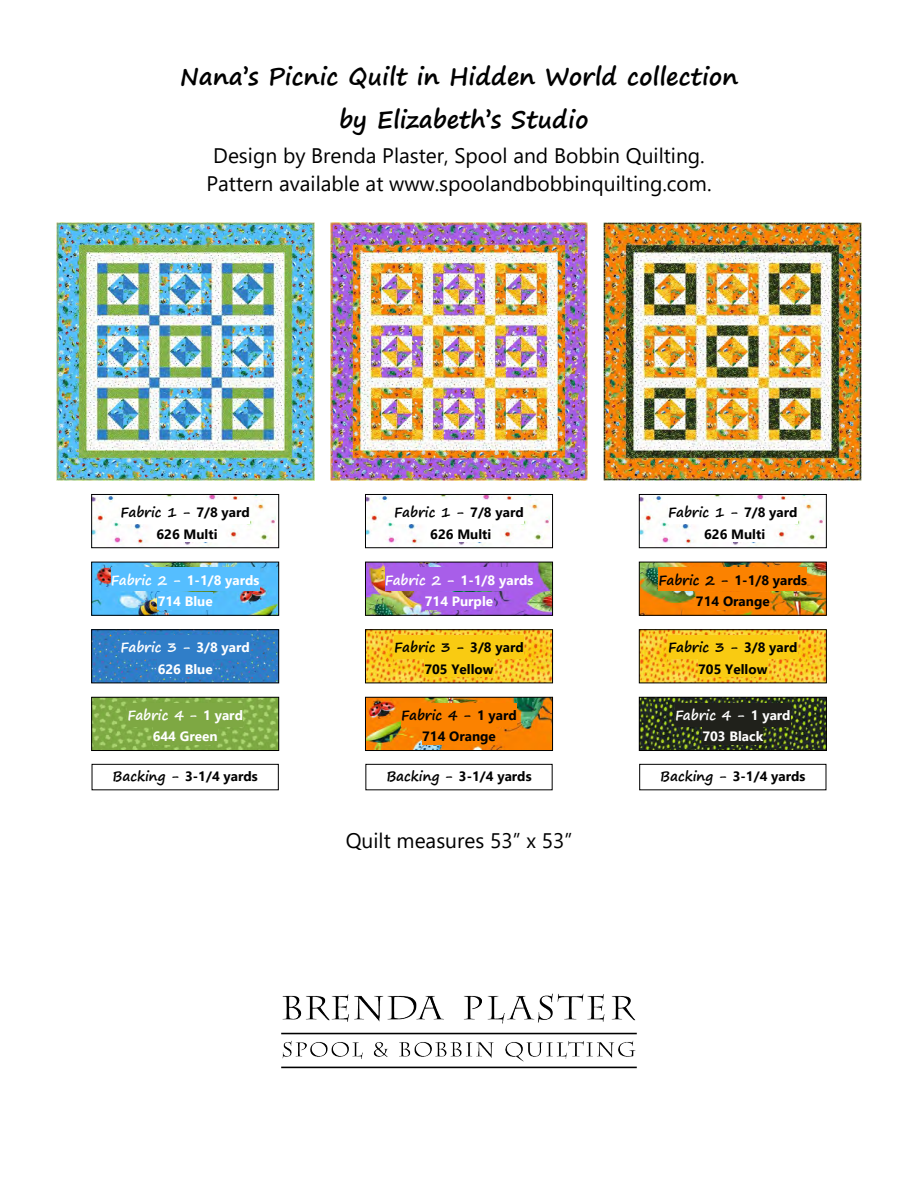
<style>
.page{position:relative;width:918px;height:1188px;background:#fff}
.page>*{position:absolute;margin:0;border:0;box-sizing:border-box;transform-origin:0 0}
.t1{font:700 24px/42.3px "Segoe Print";color:#000;text-align:center}
.t2{font:21px/27.9px "Segoe UI";color:#000;text-align:center}
.t3{font:700 13.5px/21.6px "Segoe UI";color:#000;text-align:center}
.t4{font:700 13.5px "Segoe Print";color:#000}
.t5{font:700 13.5px/21.6px "Segoe UI";color:#fff;text-align:center}
.t6{font:700 13.5px "Segoe Print";color:#fff}
.s1{font-family:"Segoe UI"}
.s2{font-family:"Segoe Print"}
</style>
<div class="page">
<img style="left:281px;top:993px;width:356px;height:76px">
<img style="left:93px;top:699px;width:184px;height:50px">
<div style="left:91px;top:697px;width:188px;height:54px;border:1px solid #000"></div>
<div style="left:127px;top:703px;width:76px;height:24px;background:#7ea843"></div>
<div style="left:203px;top:703px;width:40px;height:24px;background:#7ea843"></div>
<div style="left:153px;top:727px;width:65px;height:18px;background:#7ea843"></div>
<img style="left:93px;top:564px;width:184px;height:50px">
<div style="left:91px;top:562px;width:188px;height:54px;border:1px solid #000"></div>
<div style="left:111px;top:568px;width:76px;height:23px;background:#55beff"></div>
<div style="left:187px;top:568px;width:72px;height:23px;background:#55beff"></div>
<div style="left:158px;top:592px;width:55px;height:18px;background:#55beff"></div>
<img style="left:93px;top:496px;width:183px;height:50px">
<div style="left:91px;top:494px;width:188px;height:54px;border:1px solid #000"></div>
<div style="left:120px;top:500px;width:76px;height:24px;background:#fff"></div>
<div style="left:196px;top:500px;width:54px;height:24px;background:#fff"></div>
<div style="left:153px;top:524px;width:65px;height:18px;background:#fff"></div>
<img style="left:93px;top:631px;width:184px;height:50px">
<div style="left:91px;top:629px;width:188px;height:54px;border:1px solid #000"></div>
<div style="left:120px;top:635px;width:76px;height:24px;background:#307ec8"></div>
<div style="left:196px;top:635px;width:54px;height:24px;background:#307ec8"></div>
<div style="left:158px;top:659px;width:55px;height:18px;background:#307ec8"></div>
<div style="left:92px;top:764px;width:187px;height:26px;border:1px solid #000"></div>
<img style="left:56px;top:223px;width:258px;height:258px">
<img style="left:330px;top:223px;width:258px;height:257px">
<img style="left:367px;top:699px;width:184px;height:50px">
<div style="left:365px;top:697px;width:188px;height:54px;border:1px solid #000"></div>
<div style="left:401px;top:703px;width:76px;height:24px;background:#fb8200"></div>
<div style="left:477px;top:703px;width:40px;height:24px;background:#fb8200"></div>
<div style="left:422px;top:727px;width:74px;height:18px;background:#fb8200"></div>
<img style="left:367px;top:564px;width:184px;height:50px">
<div style="left:365px;top:562px;width:188px;height:54px;border:1px solid #000"></div>
<div style="left:385px;top:568px;width:76px;height:23px;background:#a85ee9"></div>
<div style="left:461px;top:568px;width:72px;height:23px;background:#a85ee9"></div>
<div style="left:425px;top:592px;width:68px;height:18px;background:#a85ee9"></div>
<img style="left:367px;top:496px;width:183px;height:50px">
<div style="left:365px;top:494px;width:188px;height:54px;border:1px solid #000"></div>
<div style="left:394px;top:500px;width:76px;height:24px;background:#fff"></div>
<div style="left:470px;top:500px;width:54px;height:24px;background:#fff"></div>
<div style="left:427px;top:524px;width:64px;height:18px;background:#fff"></div>
<img style="left:367px;top:631px;width:184px;height:50px">
<div style="left:365px;top:629px;width:188px;height:54px;border:1px solid #000"></div>
<div style="left:394px;top:635px;width:76px;height:24px;background:#f9cb12"></div>
<div style="left:470px;top:635px;width:54px;height:24px;background:#f9cb12"></div>
<div style="left:424px;top:659px;width:70px;height:18px;background:#f9cb12"></div>
<div style="left:365px;top:764px;width:188px;height:26px;border:1px solid #000"></div>
<img style="left:604px;top:223px;width:258px;height:257px">
<img style="left:641px;top:699px;width:184px;height:50px">
<div style="left:639px;top:697px;width:188px;height:54px;border:1px solid #000"></div>
<div style="left:675px;top:703px;width:76px;height:24px;background:#20211b"></div>
<div style="left:751px;top:703px;width:40px;height:24px;background:#20211b"></div>
<div style="left:702px;top:727px;width:61px;height:18px;background:#20211b"></div>
<img style="left:641px;top:564px;width:184px;height:50px">
<div style="left:639px;top:562px;width:188px;height:54px;border:1px solid #000"></div>
<div style="left:659px;top:568px;width:75px;height:23px;background:#fb8200"></div>
<div style="left:734px;top:568px;width:73px;height:23px;background:#fb8200"></div>
<div style="left:696px;top:592px;width:74px;height:18px;background:#fb8200"></div>
<img style="left:641px;top:496px;width:183px;height:50px">
<div style="left:639px;top:494px;width:188px;height:54px;border:1px solid #000"></div>
<div style="left:668px;top:500px;width:76px;height:24px;background:#fff"></div>
<div style="left:744px;top:500px;width:54px;height:24px;background:#fff"></div>
<div style="left:700px;top:524px;width:65px;height:18px;background:#fff"></div>
<img style="left:641px;top:631px;width:184px;height:50px">
<div style="left:639px;top:629px;width:188px;height:54px;border:1px solid #000"></div>
<div style="left:668px;top:635px;width:76px;height:24px;background:#f9cb12"></div>
<div style="left:744px;top:635px;width:54px;height:24px;background:#f9cb12"></div>
<div style="left:698px;top:659px;width:69px;height:18px;background:#f9cb12"></div>
<div style="left:639px;top:764px;width:187px;height:26px;border:1px solid #000"></div>
<h1 class="t1" style="left:180px;top:58px;width:560px">Nana’s Picnic Quilt in Hidden World collection by Elizabeth’s Studio</h1>
<h2 class="t2" style="left:207px;top:143px;width:507px">Design by Brenda Plaster, Spool and Bobbin Quilting.<br>Pattern available at www.spoolandbobbinquilting.com.</h2>
<p class="t4" style="left:120px;top:506px;width:131px">Fabric 1 - <span class="s1">7/8 yard</span></p>
<p class="t3" style="left:156px;top:524px;width:63px">626 Multi</p>
<p class="t4" style="left:394px;top:506px;width:131px">Fabric 1 - <span class="s1">7/8 yard</span></p>
<p class="t3" style="left:430px;top:524px;width:63px">626 Multi</p>
<p class="t4" style="left:668px;top:506px;width:131px">Fabric 1 - <span class="s1">7/8 yard</span></p>
<p class="t3" style="left:704px;top:524px;width:63px">626 Multi</p>
<p class="t5" style="left:111px;top:570px;width:150px"><span class="s2">Fabric 2 -</span> 1-1/8 yards<br>714 Blue</p>
<p class="t5" style="left:385px;top:570px;width:150px"><span class="s2">Fabric 2 -</span> 1-1/8 yards<br>714 Purple</p>
<p class="t3" style="left:659px;top:570px;width:150px"><span class="s2">Fabric 2 -</span> 1-1/8 yards<br>714 Orange</p>
<p class="t6" style="left:120px;top:641px;width:131px">Fabric 3 - <span class="s1">3/8 yard</span></p>
<p class="t5" style="left:158px;top:660px;width:56px">626 Blue</p>
<p class="t4" style="left:394px;top:641px;width:131px">Fabric 3 - <span class="s1">3/8 yard</span></p>
<p class="t3" style="left:424px;top:660px;width:71px">705 Yellow</p>
<p class="t4" style="left:668px;top:641px;width:131px">Fabric 3 - <span class="s1">3/8 yard</span></p>
<p class="t3" style="left:698px;top:660px;width:71px">705 Yellow</p>
<p class="t6" style="left:127px;top:708px;width:117px">Fabric 4 - <span class="s1">1 yard</span></p>
<p class="t5" style="left:153px;top:727px;width:66px">644 Green</p>
<p class="t4" style="left:401px;top:708px;width:117px">Fabric 4 - <span class="s1">1 yard</span></p>
<p class="t3" style="left:422px;top:727px;width:75px">714 Orange</p>
<p class="t6" style="left:675px;top:708px;width:117px">Fabric 4 - <span class="s1">1 yard</span></p>
<p class="t5" style="left:702px;top:727px;width:62px">703 Black</p>
<p class="t3" style="left:113px;top:767px;width:147px"><span class="s2">Backing -</span> 3-1/4 yards</p>
<p class="t3" style="left:386px;top:767px;width:147px"><span class="s2">Backing -</span> 3-1/4 yards</p>
<p class="t3" style="left:660px;top:767px;width:147px"><span class="s2">Backing -</span> 3-1/4 yards</p>
<h2 class="t2" style="left:346px;top:829px;width:228px">Quilt measures 53” x 53”</h2>
</div>
